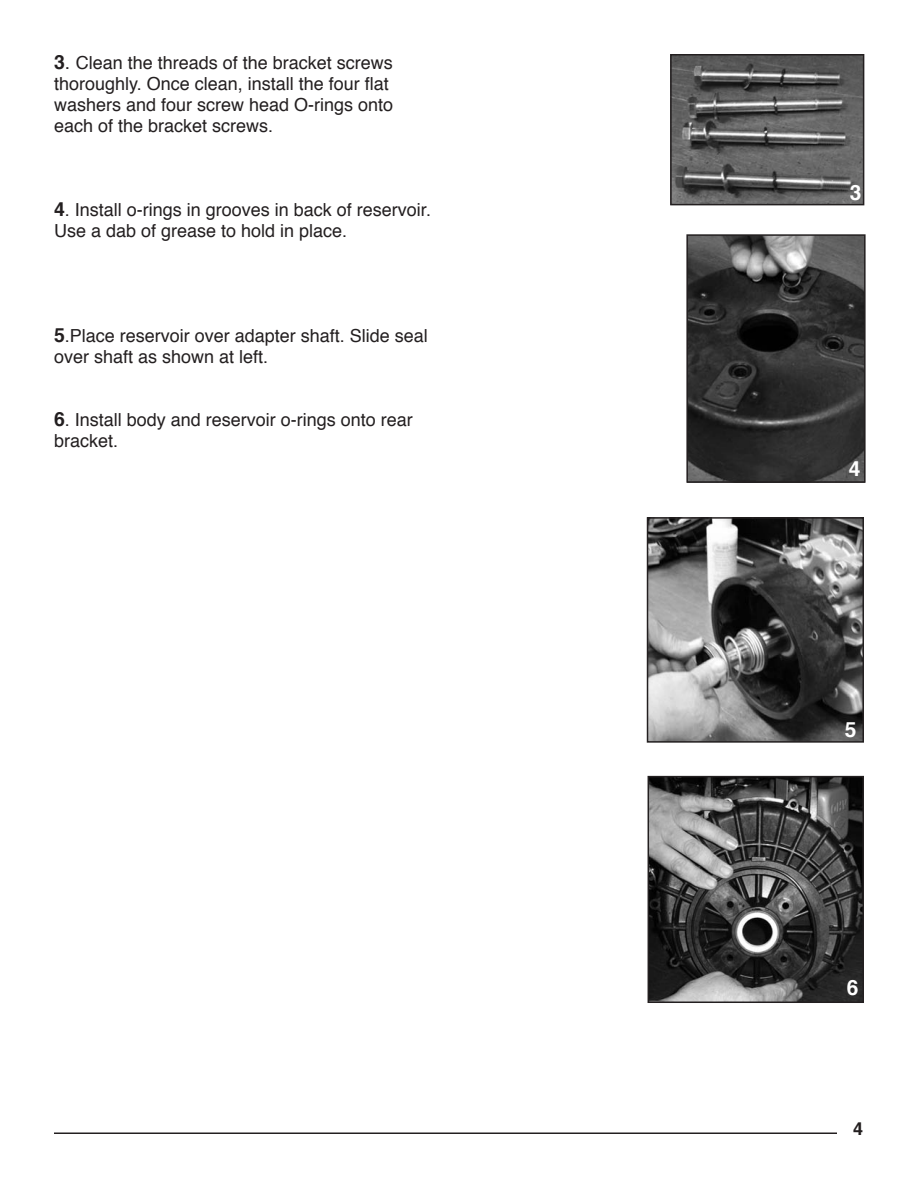
<style>
.page{position:relative;width:918px;height:1188px;background:#fff}
.page>*{position:absolute;margin:0;border:0;box-sizing:border-box;transform-origin:0 0}
.t1{font:700 21px "Helvetica";color:#fff}
.t2{font:18px/21px "Helvetica";color:#231f20}
.t3{font:700 18px "Helvetica";color:#231f20}
.s1{font-weight:700;font-size:19.5px}
.s2{font-size:19.5px}
</style>
<div class="page">
<hr style="left:54px;top:1132px;width:783px;height:2px;background:#231f20">
<img style="left:673px;top:57px;width:188px;height:145px">
<div style="left:670px;top:54px;width:194px;height:151px;border:2px solid #231f20"></div>
<img style="left:689px;top:237px;width:174px;height:243px">
<div style="left:686px;top:234px;width:180px;height:249px;border:2px solid #231f20"></div>
<img style="left:650px;top:520px;width:211px;height:220px">
<div style="left:647px;top:517px;width:217px;height:226px;border:2px solid #231f20"></div>
<img style="left:651px;top:779px;width:210px;height:221px">
<div style="left:648px;top:776px;width:216px;height:227px;border:2px solid #231f20"></div>
<p class="t2" style="left:54px;top:52px;width:341px"><span class="s1">3</span><span class="s2">.</span> Clean the threads of the bracket screws thoroughly. Once clean, install the four flat washers and four screw head O-rings onto each of the bracket screws.</p>
<p class="t2" style="left:54px;top:199px;width:379px"><span class="s1">4</span>. Install o-rings in grooves in back of reservoir.<br>Use a dab of grease to hold in place.</p>
<p class="t2" style="left:54px;top:325px;width:375px"><span class="s1">5</span>.Place reservoir over adapter shaft. Slide seal over shaft as shown at left.</p>
<p class="t2" style="left:54px;top:409px;width:360px"><span class="s1">6</span>. Install body and reservoir o-rings onto rear bracket.</p>
<p class="t1" style="left:850px;top:174px;width:13px">3</p>
<p class="t1" style="left:849px;top:450px;width:13px">4</p>
<p class="t1" style="left:845px;top:710px;width:13px">5</p>
<p class="t1" style="left:847px;top:969px;width:13px">6</p>
<p class="t3" style="left:853px;top:1112px;width:12px">4</p>
</div>
